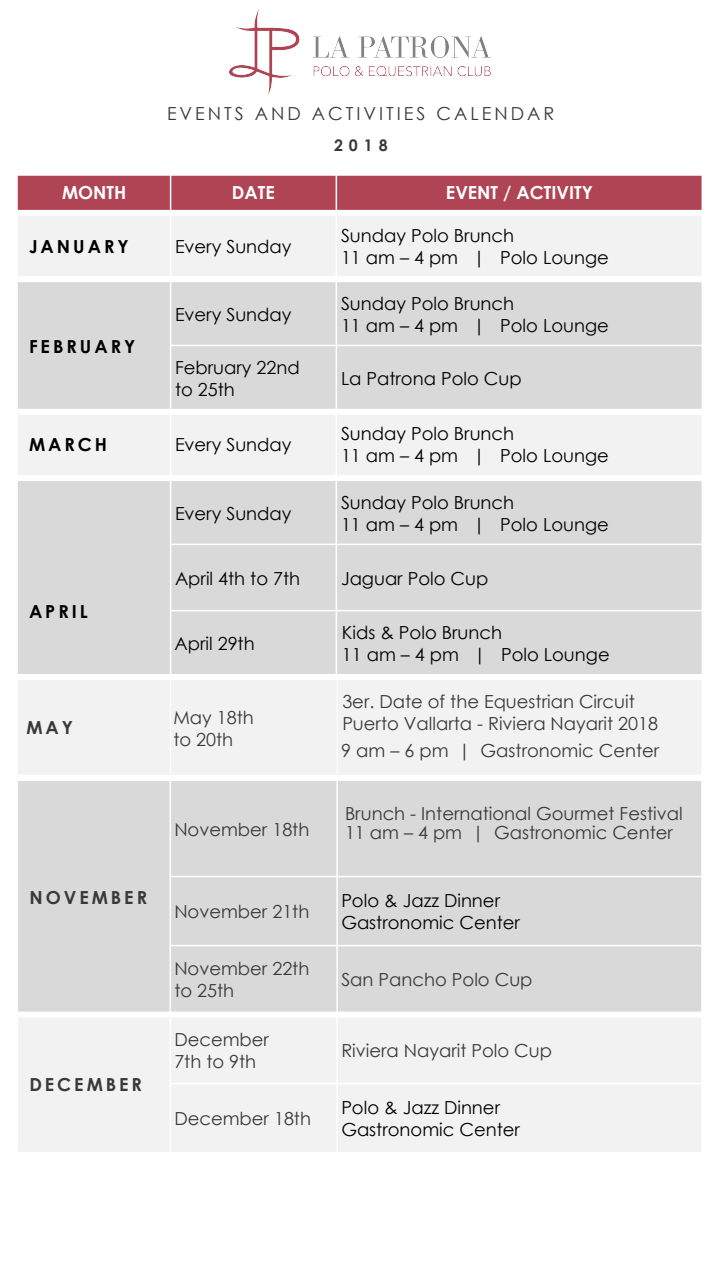
<style>
.page{position:relative;width:720px;height:1280px;background:#fff}
.page>*{position:absolute;margin:0;border:0;box-sizing:border-box;transform-origin:0 0}
.t1{font:18px/22px "Century Gothic";color:#000}
.t2{font:18px/22px "Century Gothic";color:#3b3838}
.t3{font:18px "Century Gothic";letter-spacing:.165em;color:#3b3838}
.t4{font:700 18px "Century Gothic";letter-spacing:.165em;color:#000}
.t5{font:700 18px "Century Gothic";color:#fff}
.t6{font:700 18px "Century Gothic";letter-spacing:.165em;color:#3b3838}
.t7{font:700 16px "Century Gothic";color:#3b3838}
</style>
<div class="page">
<div style="left:17px;top:175px;width:154px;height:38px;background:#af4554"></div>
<div style="left:171px;top:175px;width:165px;height:38px;background:#af4554"></div>
<div style="left:336px;top:175px;width:366px;height:38px;background:#af4554"></div>
<div style="left:17px;top:213px;width:154px;height:66px;background:#f2f2f2"></div>
<div style="left:171px;top:213px;width:165px;height:66px;background:#f2f2f2"></div>
<div style="left:336px;top:213px;width:366px;height:66px;background:#f2f2f2"></div>
<div style="left:17px;top:279px;width:154px;height:133px;background:#d9d9d9"></div>
<div style="left:171px;top:279px;width:165px;height:66px;background:#d9d9d9"></div>
<div style="left:336px;top:279px;width:366px;height:66px;background:#d9d9d9"></div>
<div style="left:171px;top:345px;width:165px;height:67px;background:#d9d9d9"></div>
<div style="left:336px;top:345px;width:366px;height:67px;background:#d9d9d9"></div>
<div style="left:17px;top:412px;width:154px;height:66px;background:#f2f2f2"></div>
<div style="left:171px;top:412px;width:165px;height:66px;background:#f2f2f2"></div>
<div style="left:336px;top:412px;width:366px;height:66px;background:#f2f2f2"></div>
<div style="left:17px;top:478px;width:154px;height:198px;background:#d9d9d9"></div>
<div style="left:171px;top:478px;width:165px;height:66px;background:#d9d9d9"></div>
<div style="left:336px;top:478px;width:366px;height:66px;background:#d9d9d9"></div>
<div style="left:171px;top:544px;width:165px;height:67px;background:#d9d9d9"></div>
<div style="left:336px;top:544px;width:366px;height:67px;background:#d9d9d9"></div>
<div style="left:171px;top:611px;width:165px;height:66px;background:#d9d9d9"></div>
<div style="left:336px;top:611px;width:366px;height:66px;background:#d9d9d9"></div>
<hr style="left:170px;top:174px;width:1px;height:238px;background:#fff">
<hr style="left:170px;top:412px;width:1px;height:66px;background:#fff">
<hr style="left:170px;top:478px;width:1px;height:268px;background:#fff">
<hr style="left:336px;top:174px;width:1px;height:238px;background:#fff">
<hr style="left:336px;top:412px;width:1px;height:66px;background:#fff">
<hr style="left:336px;top:478px;width:1px;height:268px;background:#fff">
<div style="left:16px;top:276px;width:687px;height:6px;background:#fff"></div>
<hr style="left:170px;top:345px;width:533px;height:1px;background:#fff">
<div style="left:16px;top:409px;width:687px;height:6px;background:#fff"></div>
<div style="left:16px;top:475px;width:687px;height:6px;background:#fff"></div>
<hr style="left:170px;top:544px;width:533px;height:1px;background:#fff">
<hr style="left:170px;top:610px;width:533px;height:1px;background:#fff">
<div style="left:16px;top:210px;width:687px;height:6px;background:#fff"></div>
<hr style="left:16px;top:174px;width:2px;height:238px;background:#fff">
<hr style="left:16px;top:412px;width:2px;height:66px;background:#fff">
<hr style="left:16px;top:478px;width:2px;height:268px;background:#fff">
<hr style="left:16px;top:174px;width:687px;height:2px;background:#fff">
<img style="left:229px;top:9px;width:262px;height:86px">
<div style="left:17px;top:677px;width:153px;height:99px;background:#f2f2f2"></div>
<div style="left:170px;top:677px;width:167px;height:99px;background:#f2f2f2"></div>
<div style="left:337px;top:677px;width:365px;height:99px;background:#f2f2f2"></div>
<hr style="left:170px;top:674px;width:1px;height:101px;background:#fff">
<hr style="left:337px;top:674px;width:1px;height:102px;background:#fff">
<hr style="left:17px;top:674px;width:1px;height:101px;background:#fff">
<div style="left:17px;top:674px;width:686px;height:6px;background:#fff"></div>
<div style="left:17px;top:778px;width:153px;height:237px;background:#d9d9d9"></div>
<div style="left:170px;top:778px;width:167px;height:99px;background:#d9d9d9"></div>
<div style="left:337px;top:778px;width:365px;height:99px;background:#d9d9d9"></div>
<div style="left:170px;top:877px;width:167px;height:69px;background:#d9d9d9"></div>
<div style="left:337px;top:877px;width:365px;height:69px;background:#d9d9d9"></div>
<div style="left:170px;top:946px;width:167px;height:69px;background:#d9d9d9"></div>
<div style="left:337px;top:946px;width:365px;height:69px;background:#d9d9d9"></div>
<div style="left:17px;top:1015px;width:153px;height:138px;background:#f2f2f2"></div>
<div style="left:170px;top:1015px;width:167px;height:69px;background:#f2f2f2"></div>
<div style="left:337px;top:1015px;width:365px;height:69px;background:#f2f2f2"></div>
<div style="left:170px;top:1084px;width:167px;height:69px;background:#f2f2f2"></div>
<div style="left:337px;top:1084px;width:365px;height:69px;background:#f2f2f2"></div>
<hr style="left:170px;top:775px;width:1px;height:378px;background:#fff">
<hr style="left:336px;top:775px;width:2px;height:378px;background:#fff">
<hr style="left:170px;top:876px;width:533px;height:1px;background:#fff">
<hr style="left:170px;top:945px;width:533px;height:1px;background:#fff">
<div style="left:17px;top:1012px;width:686px;height:6px;background:#fff"></div>
<hr style="left:170px;top:1083px;width:533px;height:1px;background:#fff">
<hr style="left:17px;top:775px;width:1px;height:378px;background:#fff">
<hr style="left:701px;top:775px;width:2px;height:378px;background:#fff">
<div style="left:17px;top:775px;width:686px;height:6px;background:#fff"></div>
<hr style="left:17px;top:1152px;width:686px;height:1px;background:#fff">
<p class="t3" style="left:167px;top:103px;width:389px">EVENTS AND ACTIVITIES CALENDAR</p>
<p class="t7" style="left:334px;top:135px;width:55px">2018</p>
<p class="t5" style="left:62px;top:181px;width:66px">MONTH</p>
<p class="t5" style="left:232px;top:181px;width:44px">DATE</p>
<p class="t5" style="left:446px;top:181px;width:148px">EVENT / ACTIVITY</p>
<p class="t4" style="left:29px;top:235px;width:101px">JANUARY</p>
<p class="t1" style="left:175px;top:235px;width:118px">Every Sunday</p>
<p class="t1" style="left:341px;top:224px;width:269px">Sunday Polo Brunch<br>11 am – 4 pm | Polo Lounge</p>
<p class="t4" style="left:29px;top:335px;width:108px">FEBRUARY</p>
<p class="t1" style="left:175px;top:303px;width:118px">Every Sunday</p>
<p class="t1" style="left:341px;top:292px;width:269px">Sunday Polo Brunch<br>11 am – 4 pm | Polo Lounge</p>
<p class="t1" style="left:175px;top:356px;width:126px">February 22nd to 25th</p>
<p class="t1" style="left:341px;top:367px;width:182px">La Patrona Polo Cup</p>
<p class="t4" style="left:29px;top:433px;width:80px">MARCH</p>
<p class="t1" style="left:175px;top:433px;width:118px">Every Sunday</p>
<p class="t1" style="left:341px;top:422px;width:269px">Sunday Polo Brunch<br>11 am – 4 pm | Polo Lounge</p>
<p class="t4" style="left:29px;top:600px;width:60px">APRIL</p>
<p class="t1" style="left:175px;top:502px;width:118px">Every Sunday</p>
<p class="t1" style="left:341px;top:491px;width:269px">Sunday Polo Brunch<br>11 am – 4 pm | Polo Lounge</p>
<p class="t1" style="left:175px;top:567px;width:127px">April 4th to 7th</p>
<p class="t1" style="left:341px;top:567px;width:149px">Jaguar Polo Cup</p>
<p class="t1" style="left:175px;top:632px;width:82px">April 29th</p>
<p class="t1" style="left:342px;top:621px;width:269px">Kids &amp; Polo Brunch<br>11 am – 4 pm | Polo Lounge</p>
<p class="t6" style="left:26px;top:716px;width:48px">MAY</p>
<p class="t2" style="left:173px;top:706px;width:82px">May 18th to 20th</p>
<p class="t2" style="left:174px;top:818px;width:137px">November 18th</p>
<p class="t2" style="left:342px;top:690px;width:317px;line-height:21.6px">3er. Date of the Equestrian Circuit<br>Puerto Vallarta - Riviera Nayarit 2018</p>
<p class="t2" style="left:341px;top:739px;width:319px">9 am – 6 pm | Gastronomic Center</p>
<p class="t2" style="left:345px;top:804px;width:339px;line-height:19px">Brunch - International Gourmet Festival<br>11 am – 4 pm | Gastronomic Center</p>
<p class="t6" style="left:29px;top:886px;width:119px">NOVEMBER</p>
<p class="t6" style="left:29px;top:1073px;width:114px">DECEMBER</p>
<p class="t2" style="left:174px;top:900px;width:137px">November 21th</p>
<p class="t1" style="left:341px;top:889px;width:180px">Polo &amp; Jazz Dinner<br>Gastronomic Center</p>
<p class="t2" style="left:174px;top:957px;width:137px">November 22th to 25th</p>
<p class="t2" style="left:341px;top:968px;width:193px">San Pancho Polo Cup</p>
<p class="t2" style="left:174px;top:1028px;width:96px">December<br>7th to 9th</p>
<p class="t2" style="left:341px;top:1039px;width:212px">Riviera Nayarit Polo Cup</p>
<p class="t2" style="left:174px;top:1107px;width:138px">December 18th</p>
<p class="t1" style="left:341px;top:1096px;width:180px">Polo &amp; Jazz Dinner<br>Gastronomic Center</p>
</div>
